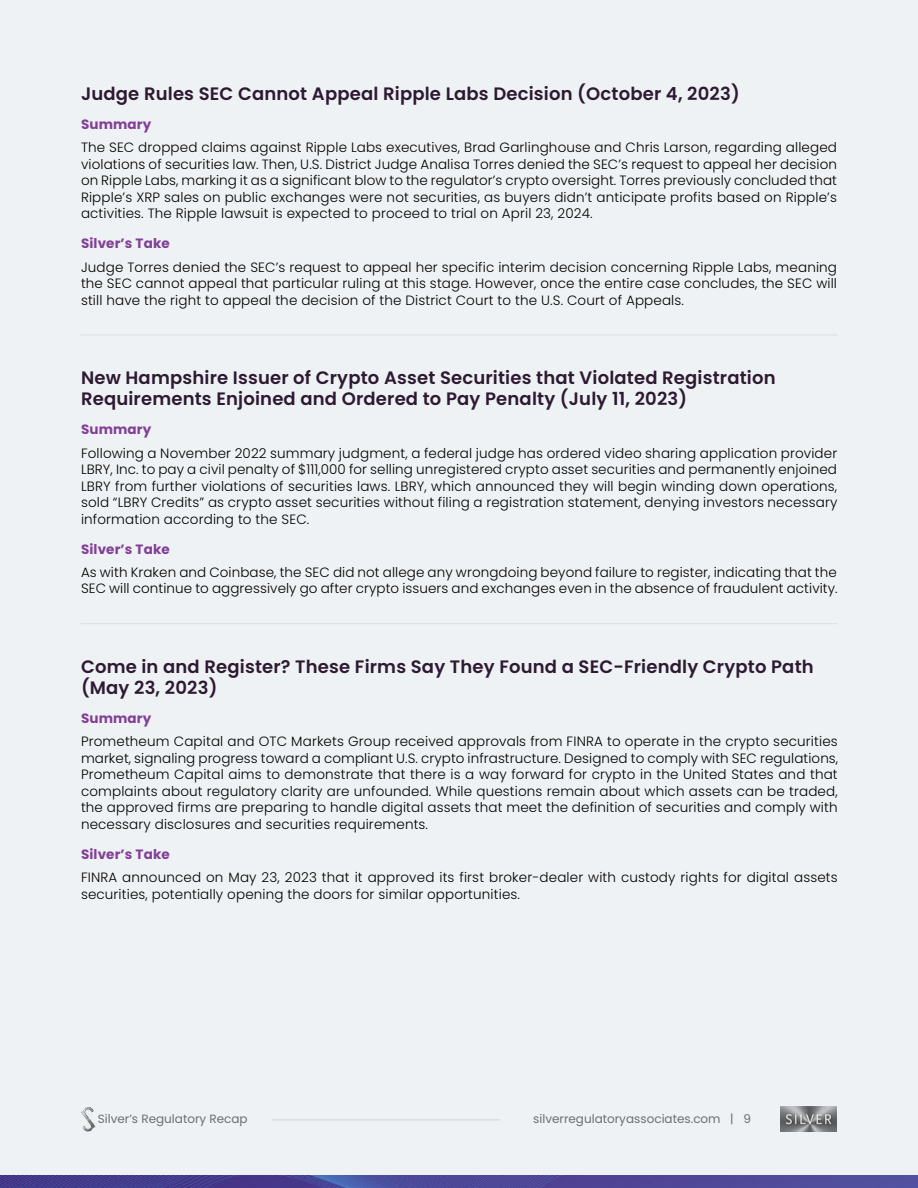
<style>
.page{position:relative;width:918px;height:1188px;background:#eff2f4}
.page>*{position:absolute;margin:0;border:0;box-sizing:border-box;transform-origin:0 0}
.t1{font:600 18px/21px "Poppins";letter-spacing:.01em;color:#2d1a32}
.t2{font:300 13.5px/16.5px "Poppins";letter-spacing:.01em;color:#000;text-align:justify}
.t3{font:700 13.5px "Poppins";letter-spacing:.01em;color:#823f96}
.t4{font:12px "Poppins";color:#6d6e71}
</style>
<div class="page">
<img style="left:780px;top:1107px;width:57px;height:24px">
<hr style="left:272px;top:1120px;width:228px;height:1px;background:#cfd1d2">
<img style="left:81px;top:1107px;width:15px;height:25px">
<img style="left:0;top:1175px;width:918px;height:13px">
<hr style="left:81px;top:335px;width:756px;height:1px;background:#dcddde">
<hr style="left:81px;top:623px;width:756px;height:1px;background:#dcddde">
<h1 class="t1" style="left:81px;top:83px;width:660px">Judge Rules SEC Cannot Appeal Ripple Labs Decision (October 4, 2023)</h1>
<p class="t3" style="left:81px;top:117px;width:72px">Summary</p>
<p class="t2" style="left:81px;top:139px;width:758px">The SEC dropped claims against Ripple Labs executives, Brad Garlinghouse and Chris Larson, regarding alleged violations of securities law. Then, U.S. District Judge Analisa Torres denied the SEC’s request to appeal her decision on Ripple Labs, marking it as a significant blow to the regulator’s crypto oversight. Torres previously concluded that Ripple’s XRP sales on public exchanges were not securities, as buyers didn’t anticipate profits based on Ripple’s activities. The Ripple lawsuit is expected to proceed to trial on April 23, 2024.</p>
<p class="t3" style="left:81px;top:236px;width:90px">Silver’s Take</p>
<p class="t2" style="left:81px;top:259px;width:758px">Judge Torres denied the SEC’s request to appeal her specific interim decision concerning Ripple Labs, meaning the SEC cannot appeal that particular ruling at this stage. However, once the entire case concludes, the SEC will still have the right to appeal the decision of the District Court to the U.S. Court of Appeals.</p>
<h1 class="t1" style="left:81px;top:368px;width:696px">New Hampshire Issuer of Crypto Asset Securities that Violated Registration<br>Requirements Enjoined and Ordered to Pay Penalty (July 11, 2023)</h1>
<p class="t3" style="left:81px;top:422px;width:72px">Summary</p>
<p class="t2" style="left:81px;top:445px;width:758px">Following a November 2022 summary judgment, a federal judge has ordered video sharing application provider LBRY, Inc. to pay a civil penalty of $111,000 for selling unregistered crypto asset securities and permanently enjoined LBRY from further violations of securities laws. LBRY, which announced they will begin winding down operations, sold “LBRY Credits” as crypto asset securities without filing a registration statement, denying investors necessary information according to the SEC.</p>
<p class="t3" style="left:81px;top:541px;width:90px">Silver’s Take</p>
<p class="t2" style="left:81px;top:564px;width:758px">As with Kraken and Coinbase, the SEC did not allege any wrongdoing beyond failure to register, indicating that the<br>SEC will continue to aggressively go after crypto issuers and exchanges even in the absence of fraudulent activity.</p>
<h1 class="t1" style="left:81px;top:656px;width:734px">Come in and Register? These Firms Say They Found a SEC-Friendly Crypto Path (May 23, 2023)</h1>
<p class="t3" style="left:81px;top:711px;width:72px">Summary</p>
<p class="t2" style="left:81px;top:733px;width:759px">Prometheum Capital and OTC Markets Group received approvals from FINRA to operate in the crypto securities market, signaling progress toward a compliant U.S. crypto infrastructure. Designed to comply with SEC regulations, Prometheum Capital aims to demonstrate that there is a way forward for crypto in the United States and that complaints about regulatory clarity are unfounded. While questions remain about which assets can be traded, the approved firms are preparing to handle digital assets that meet the definition of securities and comply with necessary disclosures and securities requirements.</p>
<p class="t3" style="left:81px;top:846px;width:90px">Silver’s Take</p>
<p class="t2" style="left:81px;top:869px;width:758px">FINRA announced on May 23, 2023 that it approved its first broker-dealer with custody rights for digital assets securities, potentially opening the doors for similar opportunities.</p>
<p class="t4" style="left:98px;top:1112px;width:152px">Silver’s Regulatory Recap</p>
<p class="t4" style="left:533px;top:1112px;width:219px">silverregulatoryassociates.com | 9</p>
</div>
